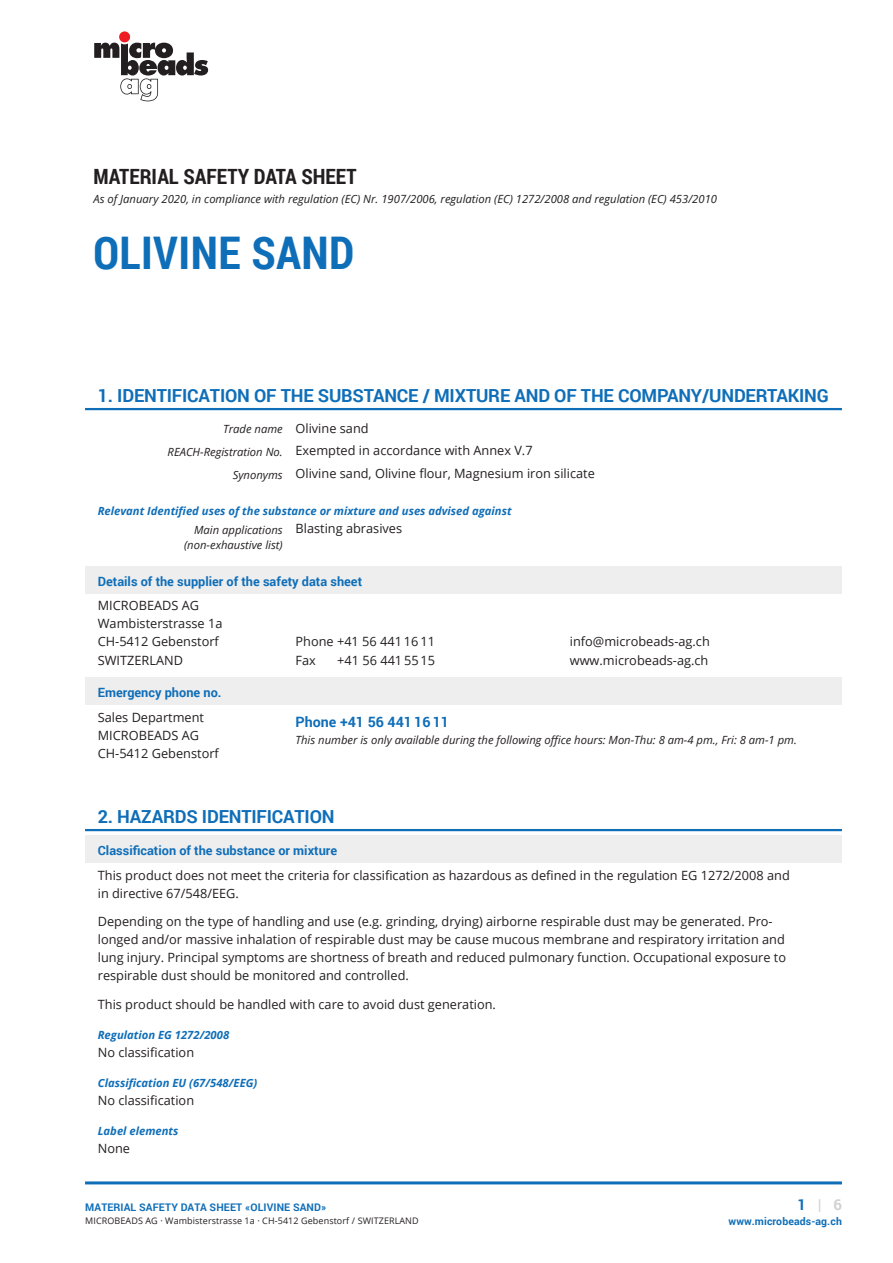
<style>
.page{position:relative;width:893px;height:1263px;background:#fff}
.page>*{position:absolute;margin:0;border:0;box-sizing:border-box;transform-origin:0 0}
.t1{font:700 45px "Roboto Condensed";letter-spacing:.01em;color:#0f6eb8}
.t2{font:700 21px "Roboto Condensed";color:#231f20}
.t3{font:700 18px "Roboto";letter-spacing:-.01em;color:#0f6eb8}
.t4{font:700 15px "Roboto";color:#d1d2d4}
.t5{font:700 14.25px "Roboto";color:#0f6eb8}
.t6{font:12.75px/18px "Open Sans";color:#231f20}
.t7{font:700 12.75px "Roboto";color:#0f6eb8}
.t8{font:italic 11.25px/15px "Open Sans";color:#231f20;text-align:right}
.t9{font:italic 700 11.25px "Open Sans";color:#0f6eb8}
.t10{font:700 10.5px "Roboto";letter-spacing:.01em;color:#0f6eb8}
.t11{font:9px "Open Sans";letter-spacing:.01em;color:#231f20}
.s1{font-style:italic;font-size:11.25px}
.s2{color:#0f6eb8}
</style>
<div class="page">
<hr style="left:85px;top:1181px;width:757px;height:3px;background:#0f6eb8">
<hr style="left:85px;top:829px;width:757px;height:2px;background:#0f6eb8">
<div style="left:85px;top:836px;width:757px;height:27px;background:#eeeeef"></div>
<svg style="left:94px;top:43px;width:114px;height:58px"></svg>
<div style="left:119px;top:31px;width:11px;height:11px;background:#ee1d23;border-radius:50%"></div>
<hr style="left:85px;top:408px;width:757px;height:2px;background:#0f6eb8">
<div style="left:85px;top:566px;width:757px;height:27px;background:#eeeeef"></div>
<div style="left:85px;top:677px;width:757px;height:28px;background:#eeeeef"></div>
<h2 class="t2" style="left:94px;top:161px;width:264px">MATERIAL SAFETY DATA SHEET</h2>
<p class="t8" style="left:94px;top:191px;width:625px">As of January 2020, in compliance with regulation (EC) Nr. 1907/2006, regulation (EC) 1272/2008 and regulation (EC) 453/2010</p>
<h1 class="t1" style="left:94px;top:221px;width:263px">OLIVINE SAND</h1>
<h3 class="t3" style="left:98px;top:382px;width:733px">1. IDENTIFICATION OF THE SUBSTANCE / MIXTURE AND OF THE COMPANY/UNDERTAKING</h3>
<p class="t6" style="left:223px;top:419px;width:147px"><span class="s1">Trade name</span> Olivine sand</p>
<p class="t6" style="left:168px;top:441px;width:366px"><span class="s1">REACH-Registration No.</span> Exempted in accordance with Annex V.7</p>
<p class="t6" style="left:233px;top:464px;width:364px"><span class="s1">Synonyms</span> Olivine sand, Olivine flour, Magnesium iron silicate</p>
<p class="t9" style="left:98px;top:503px;width:415px">Relevant Identified uses of the substance or mixture and uses advised against</p>
<p class="t8" style="left:184px;top:522px;width:100px">Main applications (non-exhaustive list)</p>
<p class="t6" style="left:296px;top:519px;width:108px">Blasting abrasives</p>
<p class="t7" style="left:98px;top:572px;width:266px">Details of the supplier of the safety data sheet</p>
<p class="t6" style="left:98px;top:596px;width:126px">MICROBEADS AG<br>Wambisterstrasse 1a<br>CH-5412 Gebenstorf<br>SWITZERLAND</p>
<p class="t6" style="left:570px;top:632px;width:142px">info@microbeads-ag.ch www.microbeads-ag.ch</p>
<p class="t6" style="left:296px;top:632px;width:141px">Phone +41 56 441 16 11<br>Fax</p>
<p class="t6" style="left:337px;top:650px;width:99px">+41 56 441 55 15</p>
<p class="t7" style="left:98px;top:684px;width:125px">Emergency phone no.</p>
<p class="t6" style="left:98px;top:708px;width:123px">Sales Department<br>MICROBEADS AG<br>CH-5412 Gebenstorf</p>
<p class="t5" style="left:296px;top:712px;width:155px">Phone +41 56 441 16 11</p>
<p class="t8" style="left:296px;top:732px;width:503px">This number is only available during the following office hours: Mon-Thu: 8 am-4 pm., Fri: 8 am-1 pm.</p>
<h3 class="t3" style="left:98px;top:803px;width:238px">2. HAZARDS IDENTIFICATION</h3>
<p class="t7" style="left:98px;top:842px;width:241px">Classification of the substance or mixture</p>
<p class="t6" style="left:98px;top:866px;width:694px">This product does not meet the criteria for classification as hazardous as defined in the regulation EG 1272/2008 and in directive 67/548/EEG.</p>
<p class="t6" style="left:98px;top:912px;width:690px">Depending on the type of handling and use (e.g. grinding, drying) airborne respirable dust may be generated. Pro&shy;longed and/or massive inhalation of respirable dust may be cause mucous membrane and respiratory irritation and lung injury. Principal symptoms are shortness of breath and reduced pulmonary function. Occupational exposure to respirable dust should be monitored and controlled.</p>
<p class="t6" style="left:98px;top:995px;width:400px">This product should be handled with care to avoid dust generation.</p>
<p class="t9" style="left:98px;top:1027px;width:133px">Regulation EG 1272/2008</p>
<p class="t6" style="left:98px;top:1043px;width:98px">No classification</p>
<p class="t9" style="left:98px;top:1075px;width:161px">Classification EU (67/548/EEG)</p>
<p class="t6" style="left:98px;top:1091px;width:98px">No classification</p>
<p class="t9" style="left:98px;top:1122px;width:82px">Label elements</p>
<p class="t6" style="left:98px;top:1139px;width:34px">None</p>
<p class="t10" style="left:85px;top:1200px;width:243px">MATERIAL SAFETY DATA SHEET «OLIVINE SAND»</p>
<p class="t11" style="left:85px;top:1215px;width:335px">MICROBEADS AG · Wambisterstrasse 1a · CH-5412 Gebenstorf / SWITZERLAND</p>
<p class="t4" style="left:797px;top:1194px;width:46px"><span class="s2">1</span> | 6</p>
<p class="t10" style="left:729px;top:1214px;width:115px">www.microbeads-ag.ch</p>
</div>
